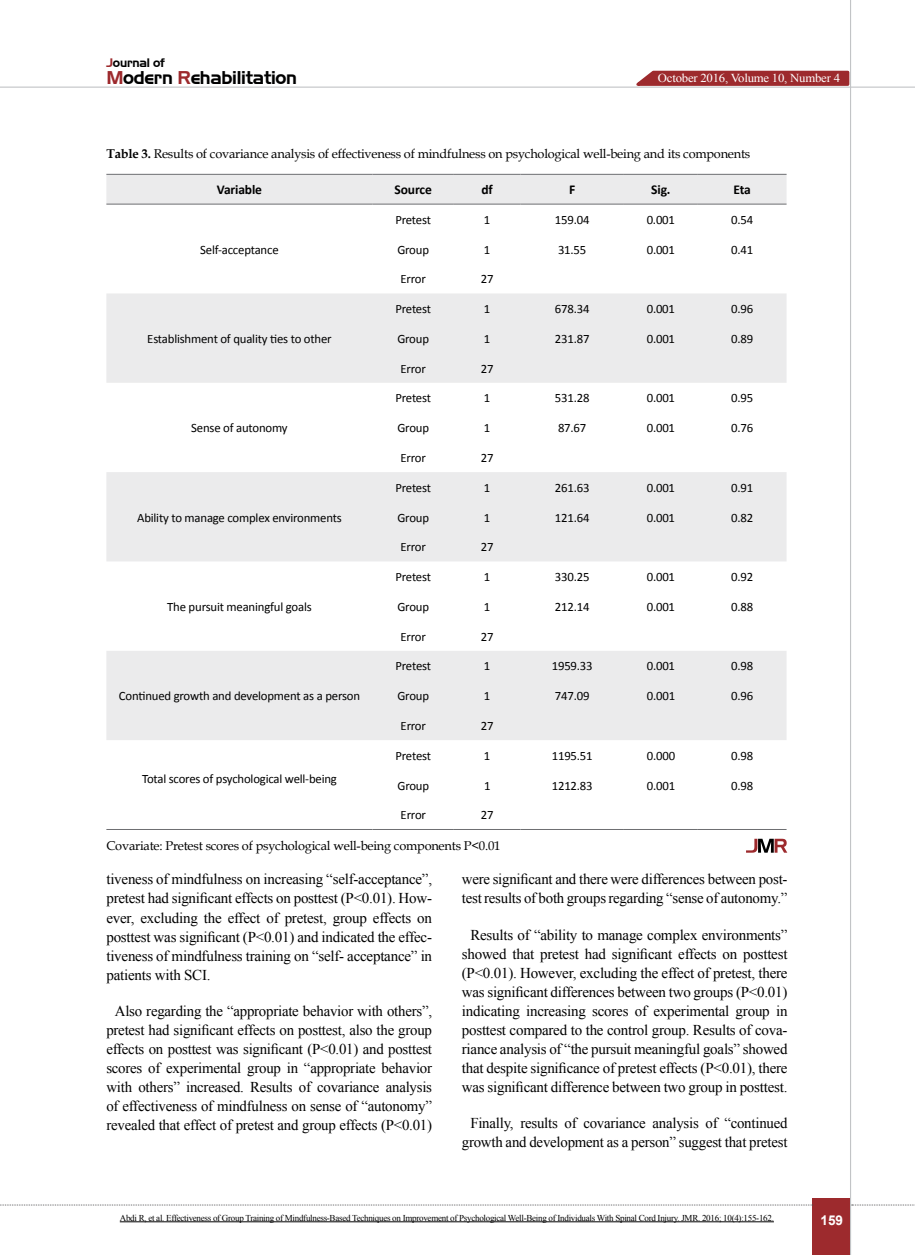
<style>
.page{position:relative;width:915px;height:1255px;background:#fff}
.page>*{position:absolute;margin:0;border:0;box-sizing:border-box;transform-origin:0 0}
.t1{font:18px "Aero Regular SWFTE";letter-spacing:-.015em;color:#000}
.t2{font:15px/19px "Times New Roman";letter-spacing:-.015em;color:#000;text-align:center}
.t3{font:700 13.5px "Calibri";letter-spacing:-.01em;color:#000}
.t4{font:700 13.5px "Arial";color:#fff}
.t5{font:12.75px "Calibri";letter-spacing:-.015em;color:#000}
.t6{font:12.75px "Book Antiqua";letter-spacing:-.015em;color:#000}
.t7{font:12.15px "Times New Roman";letter-spacing:-.015em;color:#fff;scale:1.05 1}
.t8{font:12px "Aero Regular SWFTE";letter-spacing:-.015em;color:#000}
.t9{font:9px "Times New Roman";letter-spacing:-.03em;color:#000}
.s1{color:#9d2a2d}
.s2{font-weight:700}
</style>
<div class="page">
<div style="left:812px;top:1198px;width:38px;height:56px;background:#9d2a2d"></div>
<hr style="left:849px;top:0;width:1px;height:1254px;background:#c2c4c6">
<hr style="left:0;top:87px;width:914px;height:1px;background:#c2c4c6">
<svg style="left:0;top:1204px;width:812px;height:1px"></svg>
<svg style="left:851px;top:1204px;width:64px;height:1px"></svg>
<svg style="left:106px;top:175px;width:680px;height:565px;fill:#ebebec"></svg>
<hr style="left:106px;top:174px;width:266px;height:1px;background:#6d6e71">
<hr style="left:372px;top:174px;width:81px;height:1px;background:#6d6e71">
<hr style="left:453px;top:174px;width:67px;height:1px;background:#6d6e71">
<hr style="left:520px;top:174px;width:103px;height:1px;background:#6d6e71">
<hr style="left:623px;top:174px;width:74px;height:1px;background:#6d6e71">
<hr style="left:697px;top:174px;width:89px;height:1px;background:#6d6e71">
<hr style="left:106px;top:204px;width:266px;height:1px;background:#6d6e71">
<hr style="left:372px;top:204px;width:81px;height:1px;background:#6d6e71">
<hr style="left:453px;top:204px;width:67px;height:1px;background:#6d6e71">
<hr style="left:520px;top:204px;width:103px;height:1px;background:#6d6e71">
<hr style="left:623px;top:204px;width:74px;height:1px;background:#6d6e71">
<hr style="left:697px;top:204px;width:89px;height:1px;background:#6d6e71">
<hr style="left:106px;top:829px;width:266px;height:1px;background:#6d6e71">
<hr style="left:372px;top:829px;width:81px;height:1px;background:#6d6e71">
<hr style="left:453px;top:829px;width:67px;height:1px;background:#6d6e71">
<hr style="left:520px;top:829px;width:103px;height:1px;background:#6d6e71">
<hr style="left:623px;top:829px;width:74px;height:1px;background:#6d6e71">
<hr style="left:697px;top:829px;width:89px;height:1px;background:#6d6e71">
<svg style="left:746px;top:838px;width:41px;height:14px"></svg>
<hr style="left:120px;top:1221px;width:653px;height:1px;background:#000">
<svg style="left:629px;top:69px;width:221px;height:18px;background:#b05658"></svg>
<p class="t8" style="left:106px;top:55px;width:60px"><span class="s1">J</span>ournal of</p>
<p class="t1" style="left:106px;top:67px;width:192px"><span class="s1">M</span>odern <span class="s1">R</span>ehabilitation</p>
<p class="t7" style="left:657px;top:70px;width:175px">October 2016, Volume 10, Number 4</p>
<p class="t6" style="left:106px;top:145px;width:645px"><span class="s2">Table 3.</span> Results of covariance analysis of effectiveness of mindfulness on psychological well-being and its components</p>
<p class="t3" style="left:217px;top:181px;width:47px">Variable</p>
<p class="t3" style="left:394px;top:181px;width:39px">Source</p>
<p class="t3" style="left:481px;top:181px;width:13px">df</p>
<p class="t3" style="left:569px;top:181px;width:8px">F</p>
<p class="t3" style="left:651px;top:181px;width:21px">Sig.</p>
<p class="t3" style="left:733px;top:181px;width:19px">Eta</p>
<p class="t5" style="left:200px;top:241px;width:80px">Self-acceptance</p>
<p class="t5" style="left:147px;top:330px;width:186px">Establishment of quality ties to other</p>
<p class="t5" style="left:191px;top:420px;width:98px">Sense of autonomy</p>
<p class="t5" style="left:137px;top:509px;width:206px">Ability to manage complex environments</p>
<p class="t5" style="left:167px;top:598px;width:146px">The pursuit meaningful goals</p>
<p class="t5" style="left:119px;top:688px;width:242px">Continued growth and development as a person</p>
<p class="t5" style="left:395px;top:211px;width:37px">Pretest</p>
<p class="t5" style="left:483px;top:211px;width:8px">1</p>
<p class="t5" style="left:554px;top:211px;width:36px">159.04</p>
<p class="t5" style="left:646px;top:211px;width:30px">0.001</p>
<p class="t5" style="left:731px;top:211px;width:24px">0.54</p>
<p class="t5" style="left:397px;top:241px;width:33px">Group</p>
<p class="t5" style="left:483px;top:241px;width:8px">1</p>
<p class="t5" style="left:558px;top:241px;width:30px">31.55</p>
<p class="t5" style="left:646px;top:241px;width:30px">0.001</p>
<p class="t5" style="left:731px;top:241px;width:24px">0.41</p>
<p class="t5" style="left:400px;top:271px;width:27px">Error</p>
<p class="t5" style="left:480px;top:271px;width:14px">27</p>
<p class="t5" style="left:395px;top:301px;width:37px">Pretest</p>
<p class="t5" style="left:483px;top:301px;width:8px">1</p>
<p class="t5" style="left:554px;top:301px;width:36px">678.34</p>
<p class="t5" style="left:646px;top:301px;width:30px">0.001</p>
<p class="t5" style="left:731px;top:301px;width:24px">0.96</p>
<p class="t5" style="left:397px;top:330px;width:33px">Group</p>
<p class="t5" style="left:484px;top:330px;width:8px">1</p>
<p class="t5" style="left:554px;top:330px;width:36px">231.87</p>
<p class="t5" style="left:646px;top:330px;width:30px">0.001</p>
<p class="t5" style="left:731px;top:330px;width:24px">0.89</p>
<p class="t5" style="left:400px;top:360px;width:27px">Error</p>
<p class="t5" style="left:480px;top:360px;width:14px">27</p>
<p class="t5" style="left:395px;top:390px;width:37px">Pretest</p>
<p class="t5" style="left:484px;top:390px;width:8px">1</p>
<p class="t5" style="left:554px;top:390px;width:36px">531.28</p>
<p class="t5" style="left:646px;top:390px;width:30px">0.001</p>
<p class="t5" style="left:731px;top:390px;width:24px">0.95</p>
<p class="t5" style="left:397px;top:420px;width:33px">Group</p>
<p class="t5" style="left:484px;top:420px;width:8px">1</p>
<p class="t5" style="left:558px;top:420px;width:30px">87.67</p>
<p class="t5" style="left:646px;top:420px;width:30px">0.001</p>
<p class="t5" style="left:731px;top:420px;width:24px">0.76</p>
<p class="t5" style="left:400px;top:449px;width:27px">Error</p>
<p class="t5" style="left:480px;top:449px;width:14px">27</p>
<p class="t5" style="left:395px;top:479px;width:37px">Pretest</p>
<p class="t5" style="left:484px;top:479px;width:8px">1</p>
<p class="t5" style="left:554px;top:479px;width:36px">261.63</p>
<p class="t5" style="left:646px;top:479px;width:30px">0.001</p>
<p class="t5" style="left:731px;top:479px;width:24px">0.91</p>
<p class="t5" style="left:397px;top:509px;width:33px">Group</p>
<p class="t5" style="left:484px;top:509px;width:8px">1</p>
<p class="t5" style="left:554px;top:509px;width:36px">121.64</p>
<p class="t5" style="left:646px;top:509px;width:30px">0.001</p>
<p class="t5" style="left:731px;top:509px;width:24px">0.82</p>
<p class="t5" style="left:400px;top:539px;width:27px">Error</p>
<p class="t5" style="left:480px;top:539px;width:14px">27</p>
<p class="t5" style="left:395px;top:569px;width:37px">Pretest</p>
<p class="t5" style="left:484px;top:569px;width:8px">1</p>
<p class="t5" style="left:554px;top:569px;width:36px">330.25</p>
<p class="t5" style="left:646px;top:569px;width:30px">0.001</p>
<p class="t5" style="left:731px;top:569px;width:24px">0.92</p>
<p class="t5" style="left:397px;top:598px;width:33px">Group</p>
<p class="t5" style="left:484px;top:598px;width:8px">1</p>
<p class="t5" style="left:554px;top:598px;width:36px">212.14</p>
<p class="t5" style="left:646px;top:598px;width:30px">0.001</p>
<p class="t5" style="left:731px;top:598px;width:24px">0.88</p>
<p class="t5" style="left:400px;top:628px;width:27px">Error</p>
<p class="t5" style="left:480px;top:628px;width:14px">27</p>
<p class="t5" style="left:395px;top:658px;width:37px">Pretest</p>
<p class="t5" style="left:484px;top:658px;width:8px">1</p>
<p class="t5" style="left:551px;top:658px;width:42px">1959.33</p>
<p class="t5" style="left:646px;top:658px;width:30px">0.001</p>
<p class="t5" style="left:731px;top:658px;width:24px">0.98</p>
<p class="t5" style="left:397px;top:688px;width:33px">Group</p>
<p class="t5" style="left:484px;top:688px;width:8px">1</p>
<p class="t5" style="left:554px;top:688px;width:36px">747.09</p>
<p class="t5" style="left:646px;top:688px;width:30px">0.001</p>
<p class="t5" style="left:731px;top:688px;width:24px">0.96</p>
<p class="t5" style="left:400px;top:717px;width:27px">Error</p>
<p class="t5" style="left:480px;top:717px;width:14px">27</p>
<p class="t5" style="left:395px;top:747px;width:37px">Pretest</p>
<p class="t5" style="left:484px;top:747px;width:8px">1</p>
<p class="t5" style="left:551px;top:747px;width:42px">1195.51</p>
<p class="t5" style="left:646px;top:747px;width:30px">0.000</p>
<p class="t5" style="left:731px;top:747px;width:24px">0.98</p>
<p class="t5" style="left:397px;top:777px;width:33px">Group</p>
<p class="t5" style="left:484px;top:777px;width:8px">1</p>
<p class="t5" style="left:551px;top:777px;width:42px">1212.83</p>
<p class="t5" style="left:646px;top:777px;width:30px">0.001</p>
<p class="t5" style="left:731px;top:777px;width:24px">0.98</p>
<p class="t5" style="left:400px;top:807px;width:27px">Error</p>
<p class="t5" style="left:480px;top:807px;width:14px">27</p>
<p class="t6" style="left:106px;top:836px;width:395px">Covariate: Pretest scores of psychological well-being components P&lt;0.01</p>
<p class="t5" style="left:142px;top:770px;width:196px">Total scores of psychological well-being</p>
<p class="t2" style="left:106px;top:869px;width:327px;text-align:justify">tiveness of mindfulness on increasing “self-acceptance”, pretest had significant effects on posttest (P&lt;0.01). How&shy;ever, excluding the effect of pretest, group effects on posttest was significant (P&lt;0.01) and indicated the effec&shy;tiveness of mindfulness training on “self- acceptance” in patients with SCI.</p>
<p class="t2" style="left:106px;top:1000px;width:327px">Also regarding the “appropriate behavior with others”, pretest had significant effects on posttest, also the group effects on posttest was significant (P&lt;0.01) and posttest scores of experimental group in “appropriate behavior with others” increased. Results of covariance analysis of effectiveness of mindfulness on sense of “autonomy” revealed that effect of pretest and group effects (P&lt;0.01)</p>
<p class="t2" style="left:461px;top:869px;width:327px;text-align:left">were significant and there were differences between post&shy;test results of both groups regarding “sense of autonomy.”</p>
<p class="t2" style="left:461px;top:924px;width:327px">Results of “ability to manage complex environments” showed that pretest had significant effects on posttest (P&lt;0.01). However, excluding the effect of pretest, there was significant differences between two groups (P&lt;0.01) indicating increasing scores of experimental group in posttest compared to the control group. Results of cova&shy;riance analysis of “the pursuit meaningful goals” showed that despite significance of pretest effects (P&lt;0.01), there was significant difference between two group in posttest.</p>
<p class="t2" style="left:461px;top:1113px;width:327px">Finally, results of covariance analysis of “continued growth and development as a person” suggest that pretest</p>
<p class="t9" style="left:120px;top:1211px;width:655px">Abdi R, et al. Effectiveness of Group Training of Mindfulness-Based Techniques on Improvement of Psychological Well-Being of Individuals With Spinal Cord Injury. JMR. 2016; 10(4):155-162.</p>
<p class="t4" style="left:820px;top:1210px;width:24px">159</p>
</div>
